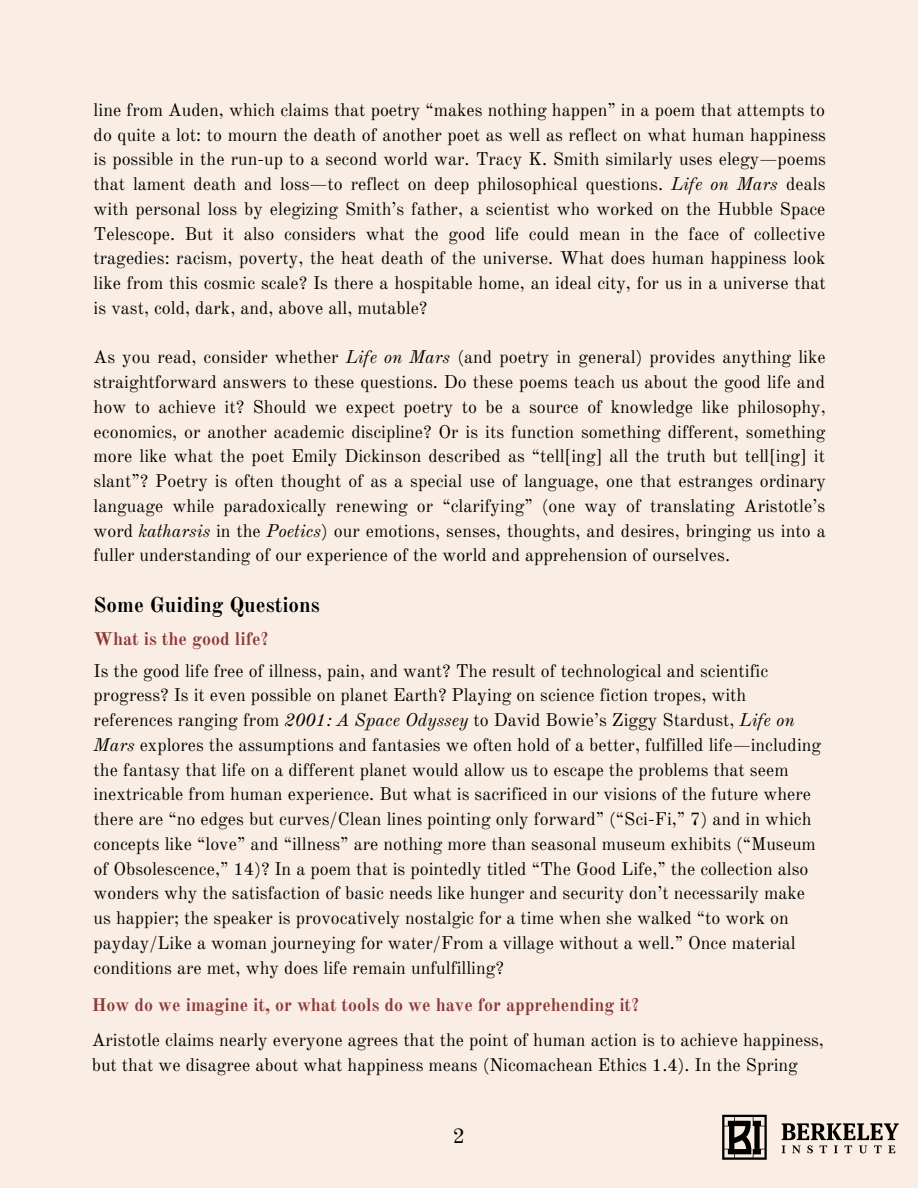
<style>
.page{position:relative;width:918px;height:1188px;background:#faeee4}
.page>*{position:absolute;margin:0;border:0;box-sizing:border-box;transform-origin:0 0}
.t1{font:700 21px "Old Standard";color:#000}
.t2{font:21px "Old Standard";color:#000}
.t3{font:18px/24.8px "Old Standard";color:#000;text-align:justify}
.t4{font:700 18px "Old Standard";color:#8c3839}
.s1{font-style:italic}
</style>
<div class="page">
<svg style="left:782px;top:1123px;width:117px;height:30px"></svg>
<svg style="left:722px;top:1115px;width:45px;height:45px"></svg>
<p class="t3" style="left:94px;top:98px;width:734px">line from Auden, which claims that poetry “makes nothing happen” in a poem that attempts to do quite a lot: to mourn the death of another poet as well as reflect on what human happiness is possible in the run-up to a second world war. Tracy K. Smith similarly uses elegy—poems that lament death and loss—to reflect on deep philosophical questions. <span class="s1">Life on Mars</span> deals with personal loss by elegizing Smith’s father, a scientist who worked on the Hubble Space Telescope. But it also considers what the good life could mean in the face of collective tragedies: racism, poverty, the heat death of the universe. What does human happiness look like from this cosmic scale? Is there a hospitable home, an ideal city, for us in a universe that is vast, cold, dark, and, above all, mutable?</p>
<p class="t3" style="left:94px;top:345px;width:734px">As you read, consider whether <span class="s1">Life on Mars</span> (and poetry in general) provides anything like straightforward answers to these questions. Do these poems teach us about the good life and how to achieve it? Should we expect poetry to be a source of knowledge like philosophy, economics, or another academic discipline? Or is its function something different, something more like what the poet Emily Dickinson described as “tell[ing] all the truth but tell[ing] it slant”? Poetry is often thought of as a special use of language, one that estranges ordinary language while paradoxically renewing or “clarifying” (one way of translating Aristotle’s word <span class="s1">katharsis</span> in the <span class="s1">Poetics</span>) our emotions, senses, thoughts, and desires, bringing us into a fuller understanding of our experience of the world and apprehension of ourselves.</p>
<p class="t1" style="left:94px;top:592px;width:228px">Some Guiding Questions</p>
<p class="t4" style="left:94px;top:628px;width:177px">What is the good life?</p>
<p class="t3" style="left:94px;top:658px;width:729px;text-align:left">Is the good life free of illness, pain, and want? The result of technological and scientific progress? Is it even possible on planet Earth? Playing on science fiction tropes, with references ranging from <span class="s1">2001: A Space Odyssey</span> to David Bowie’s Ziggy Stardust, <span class="s1">Life on Mars</span> explores the assumptions and fantasies we often hold of a better, fulfilled life—including the fantasy that life on a different planet would allow us to escape the problems that seem inextricable from human experience. But what is sacrificed in our visions of the future where there are “no edges but curves/Clean lines pointing only forward” (“Sci-Fi,” 7) and in which concepts like “love” and “illness” are nothing more than seasonal museum exhibits (“Museum of Obsolescence,” 14)? In a poem that is pointedly titled “The Good Life,” the collection also wonders why the satisfaction of basic needs like hunger and security don’t necessarily make us happier; the speaker is provocatively nostalgic for a time when she walked “to work on payday/Like a woman journeying for water/From a village without a well.” Once material conditions are met, why does life remain unfulfilling?</p>
<p class="t4" style="left:92px;top:994px;width:549px">How do we imagine it, or what tools do we have for apprehending it?</p>
<p class="t3" style="left:92px;top:1028px;width:734px">Aristotle claims nearly everyone agrees that the point of human action is to achieve happiness, but that we disagree about what happiness means (Nicomachean Ethics 1.4). In the Spring</p>
<p class="t2" style="left:453px;top:1123px;width:14px">2</p>
</div>
